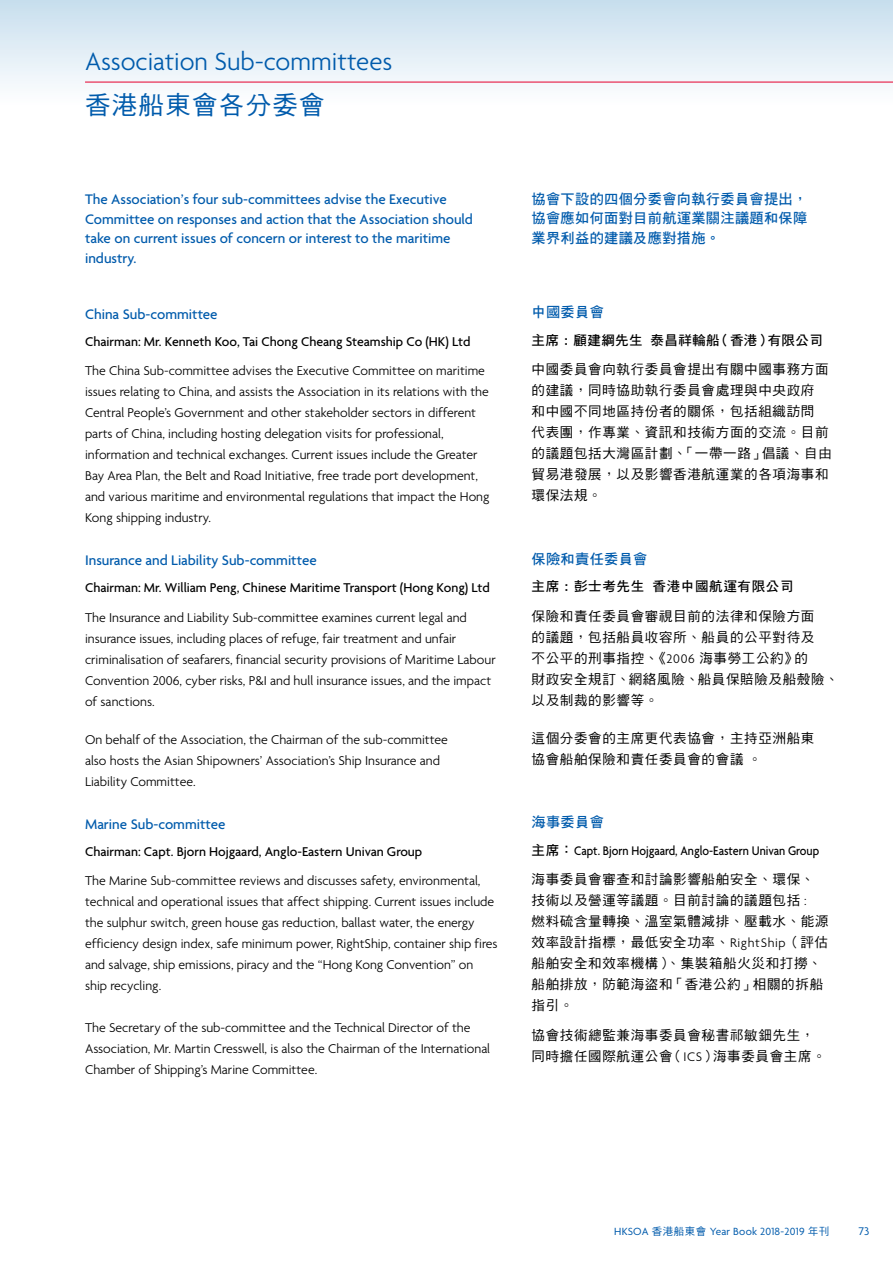
<style>
.page{position:relative;width:893px;height:1263px;background:#fff}
.page>*{position:absolute;margin:0;border:0;box-sizing:border-box;transform-origin:0 0}
.t1{font:300 27px "Agenda";color:#005bac}
.t2{font:25.5px "DF Hei Std W5";letter-spacing:.05em;color:#005bac}
.t3{font:500 15px/19.5px "Agenda";color:#005bac}
.t4{font:14.25px/19.5px "DF Hei Std W7";letter-spacing:.02em;color:#005bac;text-align:justify}
.t5{font:300 13.8px/21px "Agenda";color:#000}
.t6{font:500 13.8px "Agenda";color:#000}
.t7{font:13.5px/21px "DF Hei Std W5";letter-spacing:.05em;color:#000}
.t8{font:500 13.5px "Agenda";color:#000;scale:.9 1}
.t9{font:13.5px "DF Hei Std W7";letter-spacing:.03em;color:#000}
.t10{font:13.5px "DF Hei Std W7";letter-spacing:.05em;color:#000}
.t11{font:12px "Agenda";color:#005bac}
.t12{font:11.25px "Agenda";letter-spacing:.02em;color:#005bac}
.s1{font-family:"Agenda";font-weight:300}
.s2{font-family:"DF Hei Std W7";font-weight:400}
.s3{font-family:"DF Hei Std W5";font-size:10.5px}
</style>
<div class="page">
<div style="left:0;top:0;width:893px;height:132px;background:linear-gradient(to bottom,#c9dfee,#fff)"></div>
<hr style="left:85px;top:82px;width:808px;height:1px;background:#e6002d">
<h1 class="t1" style="left:85px;top:46px;width:309px">Association Sub-committees</h1>
<h2 class="t2" style="left:85px;top:91px;width:241px">香港船東會各分委會</h2>
<p class="t3" style="left:85px;top:191px;width:389px">The Association’s four sub-committees advise the Executive Committee on responses and action that the Association should take on current issues of concern or interest to the maritime industry.</p>
<p class="t3" style="left:85px;top:305px;width:134px">China Sub-committee</p>
<p class="t6" style="left:85px;top:334px;width:387px">Chairman: Mr. Kenneth Koo, Tai Chong Cheang Steamship Co (HK) Ltd</p>
<p class="t5" style="left:85px;top:361px;width:406px">The China Sub-committee advises the Executive Committee on maritime issues relating to China, and assists the Association in its relations with the Central People’s Government and other stakeholder sectors in different parts of China, including hosting delegation visits for professional, information and technical exchanges. Current issues include the Greater Bay Area Plan, the Belt and Road Initiative, free trade port development, and various maritime and environmental regulations that impact the Hong Kong shipping industry.</p>
<p class="t3" style="left:85px;top:552px;width:233px">Insurance and Liability Sub-committee</p>
<p class="t6" style="left:85px;top:580px;width:406px">Chairman: Mr. William Peng, Chinese Maritime Transport (Hong Kong) Ltd</p>
<p class="t5" style="left:85px;top:608px;width:412px">The Insurance and Liability Sub-committee examines current legal and insurance issues, including places of refuge, fair treatment and unfair criminalisation of seafarers, financial security provisions of Maritime Labour Convention 2006, cyber risks, P&amp;I and hull insurance issues, and the impact of sanctions.</p>
<p class="t5" style="left:85px;top:730px;width:364px">On behalf of the Association, the Chairman of the sub-committee also hosts the Asian Shipowners’ Association’s Ship Insurance and<br>Liability Committee.</p>
<p class="t3" style="left:85px;top:815px;width:142px">Marine Sub-committee</p>
<p class="t6" style="left:85px;top:844px;width:339px">Chairman: Capt. Bjorn Hojgaard, Anglo-Eastern Univan Group</p>
<p class="t5" style="left:85px;top:871px;width:414px">The Marine Sub-committee reviews and discusses safety, environmental, technical and operational issues that affect shipping. Current issues include the sulphur switch, green house gas reduction, ballast water, the energy efficiency design index, safe minimum power, RightShip, container ship fires and salvage, ship emissions, piracy and the “Hong Kong Convention” on ship recycling.</p>
<p class="t5" style="left:85px;top:1018px;width:407px">The Secretary of the sub-committee and the Technical Director of the<br>Association, Mr. Martin Cresswell, is also the Chairman of the International<br>Chamber of Shipping’s Marine Committee.</p>
<p class="t4" style="left:531px;top:189px;width:277px">協會下設的四個分委會向執行委員會提出，協會應如何面對目前航運業關注議題和保障業界利益的建議及應對措施。</p>
<p class="t4" style="left:531px;top:302px;width:74px">中國委員會</p>
<p class="t9" style="left:531px;top:332px;width:293px">主席 : 顧建綱先生 泰昌祥輪船（香港）有限公司</p>
<p class="t7" style="left:531px;top:358px;width:302px">中國委員會向執行委員會提出有關中國事務方面的建議，同時協助執行委員會處理與中央政府<br>和中國不同地區持份者的關係，包括組織訪問<br>代表團，作專業、資訊和技術方面的交流。目前的議題包括大灣區計劃、「一帶一路」倡議、自由貿易港發展，以及影響香港航運業的各項海事和環保法規。</p>
<p class="t4" style="left:531px;top:549px;width:117px">保險和責任委員會</p>
<p class="t10" style="left:531px;top:579px;width:264px">主席 : 彭士考先生 香港中國航運有限公司</p>
<p class="t7" style="left:531px;top:605px;width:309px">保險和責任委員會審視目前的法律和保險方面<br>的議題，包括船員收容所、船員的公平對待及<br>不公平的刑事指控、《<span class="s1">2006</span> 海事勞工公約》的<br>財政安全規訂、網絡風險、船員保賠險及船殼險、以及制裁的影響等。</p>
<p class="t7" style="left:531px;top:727px;width:284px">這個分委會的主席更代表協會，主持亞洲船東協會船舶保險和責任委員會的會議。</p>
<p class="t4" style="left:531px;top:812px;width:74px">海事委員會</p>
<p class="t8" style="left:531px;top:843px;width:321px"><span class="s2">主席：</span>Capt. Bjorn Hojgaard, Anglo-Eastern Univan Group</p>
<p class="t7" style="left:531px;top:868px;width:298px">海事委員會審查和討論影響船舶安全、環保、技術以及營運等議題。目前討論的議題包括 <span class="s1">:<br></span>燃料硫含量轉換、溫室氣體減排、壓載水、能源效率設計指標，最低安全功率、<span class="s1">RightShip</span> （評估船舶安全和效率機構）、集裝箱船火災和打撈、船舶排放，防範海盜和「香港公約」相關的拆船指引。</p>
<p class="t7" style="left:531px;top:1024px;width:296px">協會技術總監兼海事委員會秘書祁敏鈿先生，同時擔任國際航運公會（<span class="s1">ICS</span>）海事委員會主席。</p>
<p class="t12" style="left:614px;top:1225px;width:217px">HKSOA <span class="s3">香港船東會</span> Year Book 2018-2019 <span class="s3">年刊</span></p>
<p class="t11" style="left:859px;top:1225px;width:12px">73</p>
</div>
